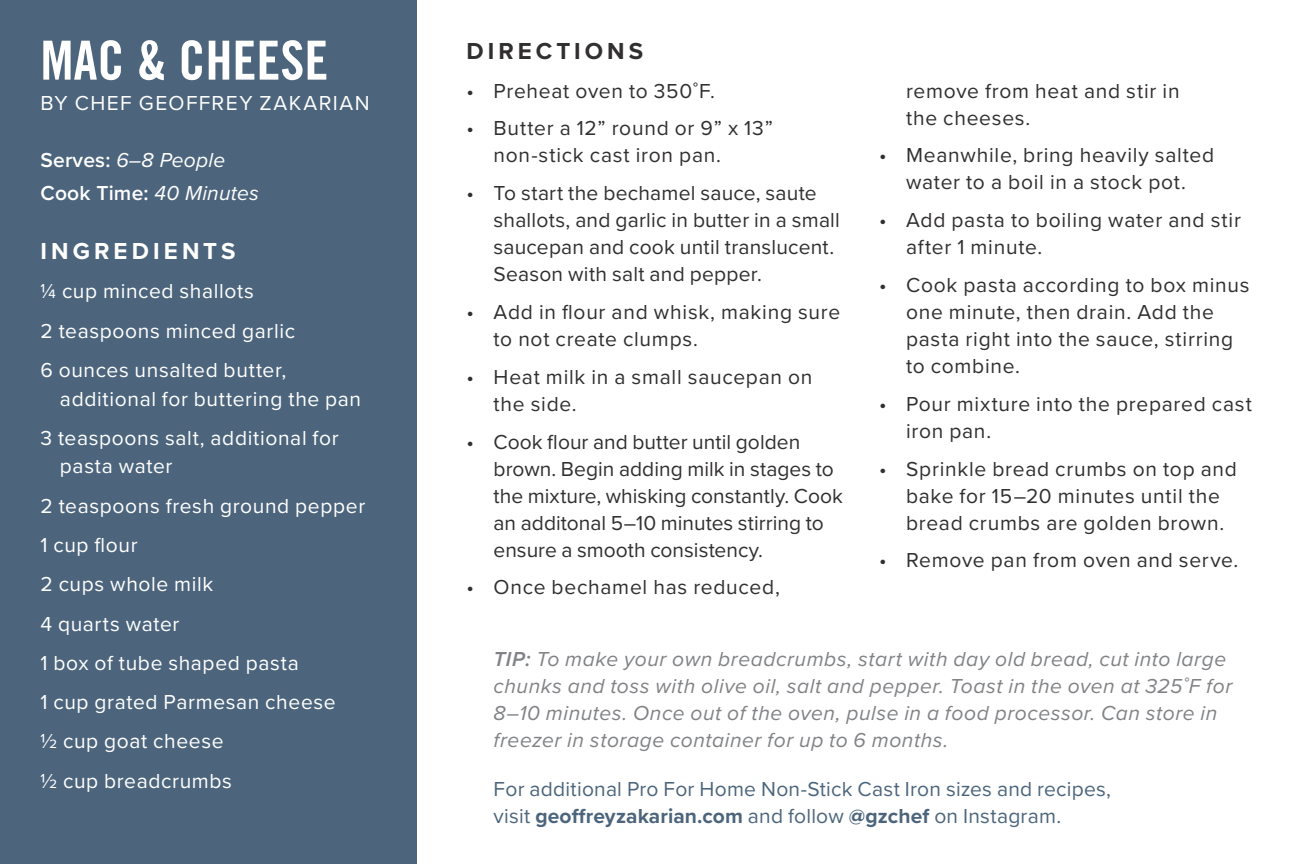
<style>
.page{position:relative;width:1296px;height:864px;background:#fff}
.page>*{position:absolute;margin:0;border:0;box-sizing:border-box;transform-origin:0 0}
.t1{font:54px "Trade Gothic LT Std Bd Cn 20";color:#fff}
.t2{font:700 24px "Proxima Nova";letter-spacing:.17em;color:#fff}
.t3{font:700 24px "Proxima Nova";letter-spacing:.17em;color:#312f30}
.t4{font:21px/27px "Proxima Nova";letter-spacing:.035em;color:#312f30}
.t5{font:21px/28.5px "Proxima Nova";letter-spacing:.03em;color:#fff}
.t6{font:italic 21px/27px "Proxima Nova";letter-spacing:.025em;color:#808285}
.t7{font:21px/27px "Proxima Nova";color:#312f30}
.t8{font:21px/27px "Proxima Nova";letter-spacing:.01em;color:#312f30}
.t9{font:21px/27px "Proxima Nova";letter-spacing:.01em;color:#4c657c}
.t10{font:italic 21px/33px "Proxima Nova";letter-spacing:.01em;color:#fff}
.t11{font:21px "Proxima Nova";letter-spacing:.065em;color:#fff}
.s1{font-weight:600;font-style:normal}
.s2{font-weight:600}
.s3{font-weight:700}
</style>
<div class="page">
<div style="left:0;top:0;width:417px;height:864px;background:#4c657c"></div>
<p class="t1" style="left:40px;top:28px;width:289px">MAC &amp; CHEESE</p>
<p class="t11" style="left:40px;top:87px;width:331px">BY CHEF GEOFFREY ZAKARIAN</p>
<p class="t10" style="left:40px;top:142px;width:220px"><span class="s1">Serves:</span> 6–8 People<br><span class="s1">Cook Time:</span> 40 Minutes</p>
<p class="t2" style="left:40px;top:233px;width:196px">INGREDIENTS</p>
<p class="t5" style="left:40px;top:276px;width:215px">¼ cup minced shallots</p>
<p class="t5" style="left:40px;top:316px;width:256px">2 teaspoons minced garlic</p>
<p class="t5" style="left:60px;top:355px;width:303px;text-indent:-19px">6 ounces unsalted butter, additional for buttering the pan</p>
<p class="t5" style="left:60px;top:423px;width:280px;text-indent:-19px">3 teaspoons salt, additional for pasta water</p>
<p class="t5" style="left:40px;top:490px;width:326px">2 teaspoons fresh ground pepper</p>
<p class="t5" style="left:40px;top:530px;width:99px">1 cup flour</p>
<p class="t5" style="left:40px;top:569px;width:174px">2 cups whole milk</p>
<p class="t5" style="left:40px;top:608px;width:140px">4 quarts water</p>
<p class="t5" style="left:40px;top:648px;width:260px">1 box of tube shaped pasta</p>
<p class="t5" style="left:40px;top:687px;width:297px">1 cup grated Parmesan cheese</p>
<p class="t5" style="left:40px;top:726px;width:185px">½ cup goat cheese</p>
<p class="t5" style="left:40px;top:766px;width:193px">½ cup breadcrumbs</p>
<p class="t3" style="left:467px;top:34px;width:178px">DIRECTIONS</p>
<p class="t4" style="left:467px;top:76px;width:250px">• Preheat oven to 350˚F.</p>
<p class="t4" style="left:494px;top:114px;width:281px;text-indent:-27px">• Butter a 12” round or 9” x 13” non-stick cast iron pan.</p>
<p class="t8" style="left:494px;top:179px;width:348px;text-indent:-27px">• To start the bechamel sauce, saute shallots, and garlic in butter in a small saucepan and cook until translucent.<br>Season with salt and pepper.</p>
<p class="t4" style="left:494px;top:298px;width:348px;text-indent:-27px">• Add in flour and whisk, making sure to not create clumps.</p>
<p class="t4" style="left:494px;top:362px;width:320px;text-indent:-27px">• Heat milk in a small saucepan on the side.</p>
<p class="t7" style="left:494px;top:427px;width:351px;text-indent:-27px">• Cook flour and butter until golden brown. Begin adding milk in stages to the mixture, whisking constantly. Cook an additonal 5–10 minutes stirring to ensure a smooth consistency.</p>
<p class="t4" style="left:467px;top:573px;width:315px">• Once bechamel has reduced,</p>
<p class="t4" style="left:906px;top:76px;width:275px">remove from heat and stir in the cheeses.</p>
<p class="t4" style="left:879px;top:141px;width:337px;text-align:center">• Meanwhile, bring heavily salted water to a boil in a stock pot.</p>
<p class="t4" style="left:906px;top:206px;width:336px;text-indent:-27px">• Add pasta to boiling water and stir after 1 minute.</p>
<p class="t4" style="left:906px;top:271px;width:345px;text-indent:-27px">• Cook pasta according to box minus one minute, then drain. Add the pasta right into the sauce, stirring to combine.</p>
<p class="t4" style="left:906px;top:389px;width:347px;text-indent:-27px">• Pour mixture into the prepared cast iron pan.</p>
<p class="t4" style="left:906px;top:454px;width:332px;text-indent:-27px">• Sprinkle bread crumbs on top and bake for 15–20 minutes until the bread crumbs are golden brown.</p>
<p class="t4" style="left:879px;top:546px;width:361px">• Remove pan from oven and serve.</p>
<p class="t6" style="left:494px;top:644px;width:740px"><span class="s2">TIP:</span> To make your own breadcrumbs, start with day old bread, cut into large chunks and toss with olive oil, salt and pepper. Toast in the oven at 325˚F for 8–10 minutes. Once out of the oven, pulse in a food processor. Can store in freezer in storage container for up to 6 months.</p>
<p class="t9" style="left:494px;top:775px;width:619px">For additional Pro For Home Non-Stick Cast Iron sizes and recipes, visit <span class="s3">geoffreyzakarian.com</span> and follow <span class="s3">@gzchef</span> on Instagram.</p>
</div>
